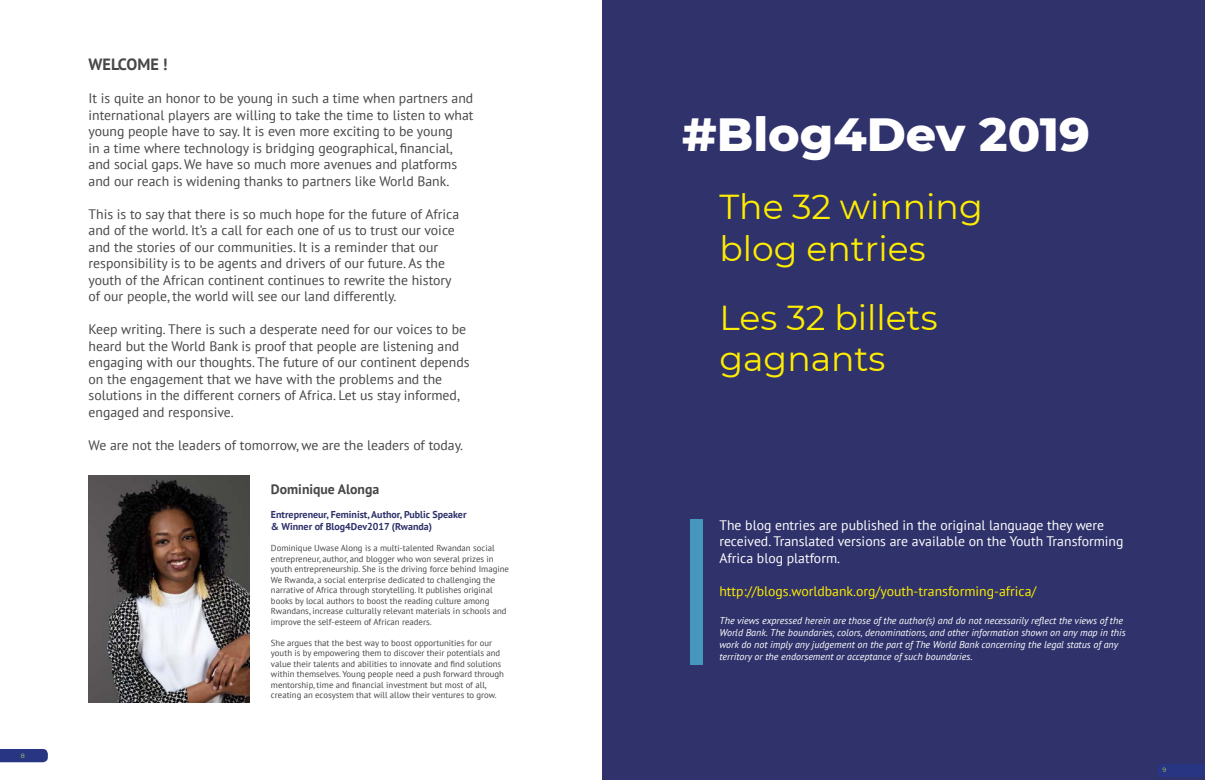
<style>
.page{position:relative;width:1205px;height:780px;background:#fff}
.page>*{position:absolute;margin:0;border:0;box-sizing:border-box;transform-origin:0 0}
.t1{font:800 47.5px "Montserrat";color:#fff}
.t2{font:34.62px/41.5px "Montserrat";color:#ffed00}
.t3{font:700 16.25px "PT Sans";color:#474746}
.t4{font:13.75px/16.5px "PT Sans";color:#474746}
.t5{font:13.75px/16.5px "PT Sans";color:#fff}
.t6{font:13.75px "PT Sans";color:#ffed00}
.t7{font:700 13.75px "PT Sans";color:#474746}
.t8{font:italic 10px/12px "PT Sans";color:#fff}
.t9{font:700 10px/12px "PT Sans";color:#2f326b}
.t10{font:8.75px/10.5px "PT Sans";color:#474746}
.t11{font:6.25px "Montserrat";color:#b8d15d}
</style>
<div class="page">
<svg style="left:0;top:749px;width:48px;height:13px"></svg>
<div style="left:602px;top:0;width:603px;height:780px;background:#2f326b"></div>
<svg style="left:1157px;top:764px;width:48px;height:13px"></svg>
<img style="left:89px;top:475px;width:161px;height:227px">
<div style="left:690px;top:519px;width:13px;height:145px;background:#4697bd"></div>
<p class="t11" style="left:21px;top:751px;width:5px">8</p>
<p class="t3" style="left:89px;top:54px;width:81px">WELCOME !</p>
<p class="t4" style="left:89px;top:90px;width:386px">It is quite an honor to be young in such a time when partners and international players are willing to take the time to listen to what young people have to say. It is even more exciting to be young<br>in a time where technology is bridging geographical, financial, and social gaps. We have so much more avenues and platforms and our reach is widening thanks to partners like World Bank.</p>
<p class="t4" style="left:89px;top:205px;width:372px">This is to say that there is so much hope for the future of Africa and of the world. It’s a call for each one of us to trust our voice and the stories of our communities. It is a reminder that our responsibility is to be agents and drivers of our future. As the youth of the African continent continues to rewrite the history of our people, the world will see our land differently.</p>
<p class="t4" style="left:89px;top:321px;width:382px">Keep writing. There is such a desperate need for our voices to be heard but the World Bank is proof that people are listening and engaging with our thoughts. The future of our continent depends on the engagement that we have with the problems and the solutions in the different corners of Africa. Let us stay informed, engaged and responsive.</p>
<p class="t4" style="left:89px;top:436px;width:376px">We are not the leaders of tomorrow, we are the leaders of today.</p>
<p class="t7" style="left:271px;top:480px;width:110px">Dominique Alonga</p>
<p class="t9" style="left:271px;top:508px;width:197px">Entrepreneur, Feminist, Author, Public Speaker &amp; Winner of Blog4Dev2017 (Rwanda)</p>
<p class="t10" style="left:271px;top:542px;width:239px">Dominique Uwase Along is a multi-talented Rwandan social entrepreneur, author, and blogger who won several prizes in youth entrepreneurship. She is the driving force behind Imagine We Rwanda, a social enterprise dedicated to challenging the narrative of Africa through storytelling. It publishes original books by local authors to boost the reading culture among Rwandans, increase culturally relevant materials in schools and improve the self-esteem of African readers.</p>
<p class="t10" style="left:271px;top:637px;width:235px">She argues that the best way to boost opportunities for our youth is by empowering them to discover their potentials and value their talents and abilities to innovate and find solutions within themselves. Young people need a push forward through mentorship, time and financial investment but most of all, creating an ecosystem that will allow their ventures to grow.</p>
<h1 class="t1" style="left:682px;top:99px;width:409px">#Blog4Dev 2019</h1>
<h2 class="t2" style="left:719px;top:185px;width:265px">The 32 winning blog entries</h2>
<h2 class="t2" style="left:719px;top:295px;width:220px">Les 32 billets gagnants</h2>
<p class="t5" style="left:719px;top:516px;width:405px">The blog entries are published in the original language they were received. Translated versions are available on the Youth Transforming<br>Africa blog platform.</p>
<p class="t6" style="left:719px;top:582px;width:319px">http://blogs.worldbank.org/youth-transforming-africa/</p>
<p class="t8" style="left:719px;top:614px;width:408px">The views expressed herein are those of the author(s) and do not necessarily reflect the views of the World Bank. The boundaries, colors, denominations, and other information shown on any map in this work do not imply any judgement on the part of The World Bank concerning the legal status of any territory or the endorsement or acceptance of such boundaries.</p>
<p class="t11" style="left:1162px;top:765px;width:5px">9</p>
</div>
